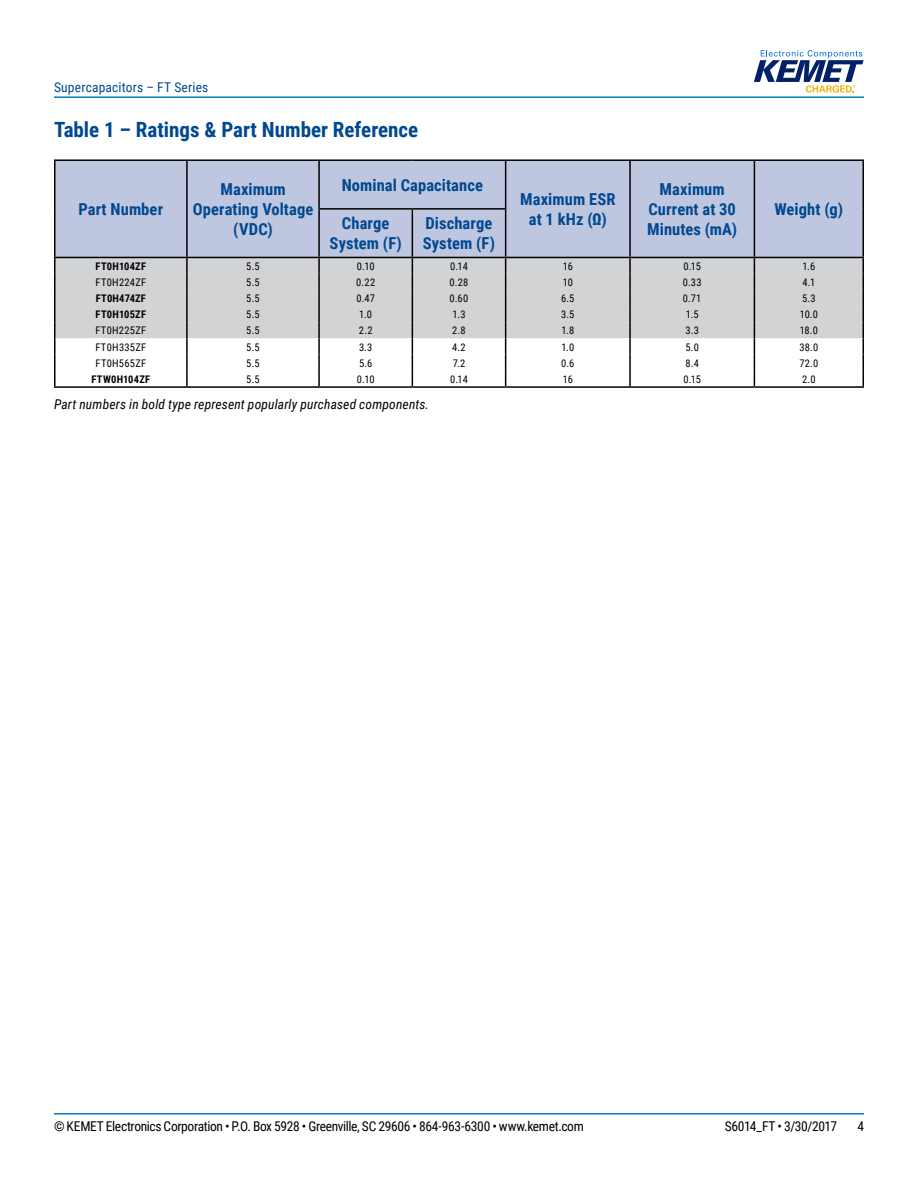
<style>
.page{position:relative;width:918px;height:1188px;background:#fff}
.page>*{position:absolute;margin:0;border:0;box-sizing:border-box;transform-origin:0 0}
.t1{font:700 21px "Roboto Condensed";color:#004990}
.t2{font:700 16.5px/19.8px "Roboto Condensed";letter-spacing:.005em;color:#004990;text-align:center}
.t3{font:13.5px "Roboto Condensed";letter-spacing:-.025em;color:#000}
.t4{font:italic 13.5px "Roboto Condensed";letter-spacing:.01em;color:#000}
.t5{font:13.5px "Roboto Condensed";letter-spacing:.015em;color:#004990}
.t6{font:10.5px "Roboto Condensed";letter-spacing:.025em;color:#000}
.t7{font:700 10.5px "Roboto Condensed";letter-spacing:.02em;color:#000}
</style>
<div class="page">
<hr style="left:54px;top:1113px;width:810px;height:2px;background:#007dc3">
<hr style="left:54px;top:96px;width:810px;height:2px;background:#007dc3">
<svg style="left:754px;top:50px;width:110px;height:43px"></svg>
<div style="left:56px;top:161px;width:807px;height:96px;background:#bfc6e0"></div>
<hr style="left:754px;top:159px;width:110px;height:2px;background:#000">
<hr style="left:863px;top:161px;width:1px;height:48px;background:#000">
<hr style="left:863px;top:209px;width:1px;height:48px;background:#000">
<hr style="left:754px;top:161px;width:1px;height:48px;background:#000">
<hr style="left:754px;top:209px;width:1px;height:48px;background:#000">
<hr style="left:630px;top:159px;width:124px;height:2px;background:#000">
<hr style="left:506px;top:159px;width:124px;height:2px;background:#000">
<hr style="left:629px;top:161px;width:2px;height:48px;background:#000">
<hr style="left:412px;top:210px;width:1px;height:47px;background:#000">
<hr style="left:505px;top:210px;width:1px;height:47px;background:#000">
<hr style="left:629px;top:209px;width:2px;height:48px;background:#000">
<hr style="left:187px;top:159px;width:132px;height:2px;background:#000">
<hr style="left:318px;top:210px;width:2px;height:47px;background:#000">
<hr style="left:54px;top:159px;width:133px;height:2px;background:#000">
<hr style="left:54px;top:161px;width:2px;height:48px;background:#000">
<hr style="left:186px;top:161px;width:2px;height:48px;background:#000">
<hr style="left:54px;top:209px;width:2px;height:48px;background:#000">
<hr style="left:186px;top:209px;width:2px;height:48px;background:#000">
<hr style="left:319px;top:159px;width:93px;height:2px;background:#000">
<hr style="left:318px;top:161px;width:2px;height:47px;background:#000">
<hr style="left:412px;top:159px;width:94px;height:2px;background:#000">
<hr style="left:505px;top:161px;width:1px;height:47px;background:#000">
<hr style="left:318px;top:208px;width:94px;height:2px;background:#000">
<hr style="left:412px;top:208px;width:94px;height:2px;background:#000">
<hr style="left:54px;top:257px;width:133px;height:1px;background:#000">
<hr style="left:187px;top:257px;width:132px;height:1px;background:#000">
<hr style="left:319px;top:257px;width:93px;height:1px;background:#000">
<hr style="left:412px;top:257px;width:94px;height:1px;background:#000">
<hr style="left:506px;top:257px;width:124px;height:1px;background:#000">
<hr style="left:630px;top:257px;width:124px;height:1px;background:#000">
<hr style="left:754px;top:257px;width:110px;height:1px;background:#000">
<svg style="left:54px;top:258px;width:810px;height:128px"></svg>
<hr style="left:54px;top:386px;width:133px;height:2px;background:#000">
<hr style="left:187px;top:386px;width:132px;height:2px;background:#000">
<hr style="left:319px;top:386px;width:93px;height:2px;background:#000">
<hr style="left:412px;top:386px;width:94px;height:2px;background:#000">
<hr style="left:506px;top:386px;width:124px;height:2px;background:#000">
<hr style="left:630px;top:386px;width:124px;height:2px;background:#000">
<hr style="left:754px;top:386px;width:110px;height:2px;background:#000">
<p class="t5" style="left:54px;top:81px;width:156px">Supercapacitors – FT Series</p>
<h1 class="t1" style="left:54px;top:115px;width:366px">Table 1 – Ratings &amp; Part Number Reference</h1>
<h2 class="t2" style="left:79px;top:199px;width:86px">Part Number</h2>
<h2 class="t2" style="left:193px;top:179px;width:122px">Maximum<br>Operating Voltage (VDC)</h2>
<h2 class="t2" style="left:342px;top:174px;width:143px">Nominal Capacitance</h2>
<h2 class="t2" style="left:329px;top:213px;width:74px">Charge<br>System (F)</h2>
<h2 class="t2" style="left:423px;top:213px;width:74px;text-align:left">Discharge<br>System (F)</h2>
<h2 class="t2" style="left:520px;top:189px;width:97px">Maximum ESR at 1 kHz (Ω)</h2>
<h2 class="t2" style="left:647px;top:179px;width:92px">Maximum<br>Current at 30<br>Minutes (mA)</h2>
<h2 class="t2" style="left:775px;top:199px;width:70px">Weight (g)</h2>
<p class="t7" style="left:96px;top:260px;width:52px">FT0H104ZF</p>
<p class="t6" style="left:246px;top:261px;width:15px">5.5</p>
<p class="t6" style="left:357px;top:261px;width:19px">0.10</p>
<p class="t6" style="left:450px;top:261px;width:19px">0.14</p>
<p class="t6" style="left:563px;top:261px;width:12px">16</p>
<p class="t6" style="left:683px;top:261px;width:19px">0.15</p>
<p class="t6" style="left:802px;top:261px;width:14px">1.6</p>
<p class="t6" style="left:95px;top:277px;width:52px">FT0H224ZF</p>
<p class="t6" style="left:246px;top:277px;width:15px">5.5</p>
<p class="t6" style="left:356px;top:277px;width:21px">0.22</p>
<p class="t6" style="left:450px;top:277px;width:20px">0.28</p>
<p class="t6" style="left:563px;top:277px;width:12px">10</p>
<p class="t6" style="left:683px;top:277px;width:20px">0.33</p>
<p class="t6" style="left:802px;top:277px;width:14px">4.1</p>
<p class="t7" style="left:96px;top:292px;width:52px">FT0H474ZF</p>
<p class="t6" style="left:246px;top:293px;width:15px">5.5</p>
<p class="t6" style="left:356px;top:293px;width:20px">0.47</p>
<p class="t6" style="left:450px;top:293px;width:20px">0.60</p>
<p class="t6" style="left:561px;top:293px;width:15px">6.5</p>
<p class="t6" style="left:683px;top:293px;width:20px">0.71</p>
<p class="t6" style="left:802px;top:293px;width:15px">5.3</p>
<p class="t7" style="left:96px;top:308px;width:52px">FT0H105ZF</p>
<p class="t6" style="left:246px;top:310px;width:15px">5.5</p>
<p class="t6" style="left:359px;top:310px;width:14px">1.0</p>
<p class="t6" style="left:452px;top:310px;width:15px">1.3</p>
<p class="t6" style="left:561px;top:310px;width:15px">3.5</p>
<p class="t6" style="left:686px;top:310px;width:14px">1.5</p>
<p class="t6" style="left:800px;top:310px;width:20px">10.0</p>
<p class="t6" style="left:95px;top:326px;width:52px">FT0H225ZF</p>
<p class="t6" style="left:246px;top:326px;width:15px">5.5</p>
<p class="t6" style="left:359px;top:326px;width:15px">2.2</p>
<p class="t6" style="left:452px;top:326px;width:15px">2.8</p>
<p class="t6" style="left:561px;top:326px;width:14px">1.8</p>
<p class="t6" style="left:686px;top:326px;width:15px">3.3</p>
<p class="t6" style="left:800px;top:326px;width:20px">18.0</p>
<p class="t6" style="left:95px;top:342px;width:52px">FT0H335ZF</p>
<p class="t6" style="left:246px;top:342px;width:15px">5.5</p>
<p class="t6" style="left:359px;top:342px;width:15px">3.3</p>
<p class="t6" style="left:452px;top:342px;width:15px">4.2</p>
<p class="t6" style="left:561px;top:342px;width:14px">1.0</p>
<p class="t6" style="left:686px;top:342px;width:15px">5.0</p>
<p class="t6" style="left:799px;top:342px;width:20px">38.0</p>
<p class="t6" style="left:95px;top:358px;width:52px">FT0H565ZF</p>
<p class="t6" style="left:246px;top:358px;width:15px">5.5</p>
<p class="t6" style="left:359px;top:358px;width:15px">5.6</p>
<p class="t6" style="left:453px;top:358px;width:14px">7.2</p>
<p class="t6" style="left:561px;top:358px;width:15px">0.6</p>
<p class="t6" style="left:686px;top:358px;width:15px">8.4</p>
<p class="t6" style="left:799px;top:358px;width:20px">72.0</p>
<p class="t7" style="left:91px;top:373px;width:60px">FTW0H104ZF</p>
<p class="t6" style="left:246px;top:374px;width:15px">5.5</p>
<p class="t6" style="left:357px;top:374px;width:19px">0.10</p>
<p class="t6" style="left:450px;top:374px;width:19px">0.14</p>
<p class="t6" style="left:563px;top:374px;width:12px">16</p>
<p class="t6" style="left:683px;top:374px;width:19px">0.15</p>
<p class="t6" style="left:802px;top:374px;width:15px">2.0</p>
<p class="t4" style="left:54px;top:398px;width:377px">Part numbers in bold type represent popularly purchased components.</p>
<p class="t3" style="left:54px;top:1120px;width:531px">© KEMET Electronics Corporation • P.O. Box 5928 • Greenville, SC 29606 • 864-963-6300 • www.kemet.com</p>
<p class="t3" style="left:725px;top:1120px;width:114px">S6014_FT • 3/30/2017</p>
<p class="t3" style="left:857px;top:1120px;width:8px">4</p>
</div>
